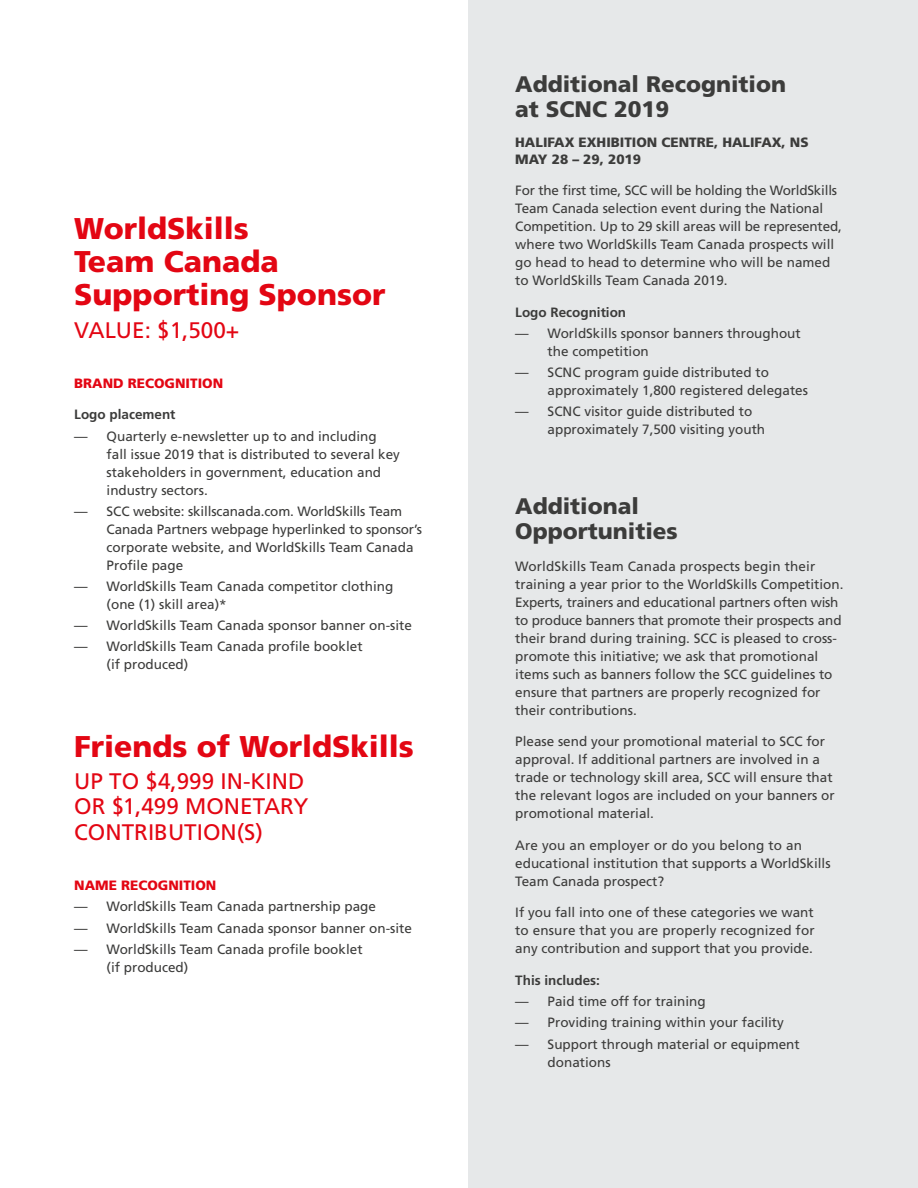
<style>
.page{position:relative;width:918px;height:1188px;background:#fff}
.page>*{position:absolute;margin:0;border:0;box-sizing:border-box;transform-origin:0 0}
.t1{font:900 30px/33px "Frutiger";color:#e30613}
.t2{font:22.5px/25.5px "Frutiger";color:#e30613}
.t3{font:900 22.5px/25.5px "Frutiger";color:#3c3c3b}
.t4{font:13.5px/18px "Frutiger";color:#3c3c3b}
.t5{font:900 13.5px/16.5px "Frutiger";color:#3c3c3b}
.t6{font:700 13.5px "Frutiger";color:#3c3c3b}
.t7{font:900 13.5px "Frutiger";color:#e30613}
</style>
<div class="page">
<div style="left:468px;top:0;width:450px;height:1188px;background:#e6e8e9"></div>
<h1 class="t1" style="left:74px;top:212px;width:313px">WorldSkills<br>Team Canada<br>Supporting Sponsor</h1>
<h2 class="t2" style="left:74px;top:317px;width:167px">VALUE: $1,500+</h2>
<p class="t7" style="left:74px;top:375px;width:150px">BRAND RECOGNITION</p>
<p class="t6" style="left:74px;top:407px;width:103px">Logo placement</p>
<p class="t4" style="left:107px;top:427px;width:295px;text-indent:-32px">— Quarterly e-newsletter up to and including fall issue 2019 that is distributed to several key stakeholders in government, education and industry sectors.</p>
<p class="t4" style="left:107px;top:502px;width:317px;text-indent:-32px">— SCC website: skillscanada.com. WorldSkills Team Canada Partners webpage hyperlinked to sponsor’s corporate website, and WorldSkills Team Canada Profile page</p>
<p class="t4" style="left:107px;top:577px;width:288px;text-indent:-32px">— WorldSkills Team Canada competitor clothing (one (1) skill area)*</p>
<p class="t4" style="left:74px;top:616px;width:339px">— WorldSkills Team Canada sponsor banner on-site</p>
<p class="t4" style="left:107px;top:638px;width:257px;text-indent:-32px">— WorldSkills Team Canada profile booklet (if produced)</p>
<h1 class="t1" style="left:74px;top:729px;width:341px">Friends of WorldSkills</h1>
<h2 class="t2" style="left:74px;top:768px;width:236px">UP TO $4,999 IN-KIND<br>OR $1,499 MONETARY<br>CONTRIBUTION(S)</h2>
<p class="t7" style="left:74px;top:877px;width:144px">NAME RECOGNITION</p>
<p class="t4" style="left:74px;top:897px;width:303px">— WorldSkills Team Canada partnership page</p>
<p class="t4" style="left:74px;top:919px;width:339px">— WorldSkills Team Canada sponsor banner on-site</p>
<p class="t4" style="left:107px;top:940px;width:257px;text-indent:-32px">— WorldSkills Team Canada profile booklet (if produced)</p>
<h2 class="t3" style="left:515px;top:71px;width:272px">Additional Recognition at SCNC 2019</h2>
<p class="t5" style="left:515px;top:134px;width:295px">HALIFAX EXHIBITION CENTRE, HALIFAX, NS<br>MAY 28 – 29, 2019</p>
<p class="t4" style="left:515px;top:181px;width:328px">For the first time, SCC will be holding the WorldSkills Team Canada selection event during the National Competition. Up to 29 skill areas will be represented, where two WorldSkills Team Canada prospects will go head to head to determine who will be named to WorldSkills Team Canada 2019.</p>
<p class="t6" style="left:515px;top:304px;width:112px">Logo Recognition</p>
<p class="t4" style="left:548px;top:324px;width:255px;text-indent:-32px">— WorldSkills sponsor banners throughout the competition</p>
<p class="t4" style="left:548px;top:363px;width:262px;text-indent:-32px">— SCNC program guide distributed to approximately 1,800 registered delegates</p>
<p class="t4" style="left:548px;top:403px;width:219px;text-indent:-32px">— SCNC visitor guide distributed to approximately 7,500 visiting youth</p>
<h2 class="t3" style="left:515px;top:493px;width:164px">Additional<br>Opportunities</h2>
<p class="t4" style="left:515px;top:557px;width:330px">WorldSkills Team Canada prospects begin their training a year prior to the WorldSkills Competition.<br>Experts, trainers and educational partners often wish to produce banners that promote their prospects and their brand during training. SCC is pleased to cross&shy;promote this initiative; we ask that promotional items such as banners follow the SCC guidelines to ensure that partners are properly recognized for their contributions.</p>
<p class="t4" style="left:515px;top:733px;width:321px">Please send your promotional material to SCC for approval. If additional partners are involved in a trade or technology skill area, SCC will ensure that the relevant logos are included on your banners or promotional material.</p>
<p class="t4" style="left:515px;top:836px;width:317px">Are you an employer or do you belong to an educational institution that supports a WorldSkills<br>Team Canada prospect?</p>
<p class="t4" style="left:515px;top:904px;width:301px;text-align:justify">If you fall into one of these categories we want to ensure that you are properly recognized for any contribution and support that you provide.</p>
<p class="t6" style="left:515px;top:972px;width:86px">This includes:</p>
<p class="t4" style="left:515px;top:992px;width:192px">— Paid time off for training</p>
<p class="t4" style="left:515px;top:1014px;width:270px">— Providing training within your facility</p>
<p class="t4" style="left:548px;top:1035px;width:254px;text-indent:-32px">— Support through material or equipment donations</p>
</div>
